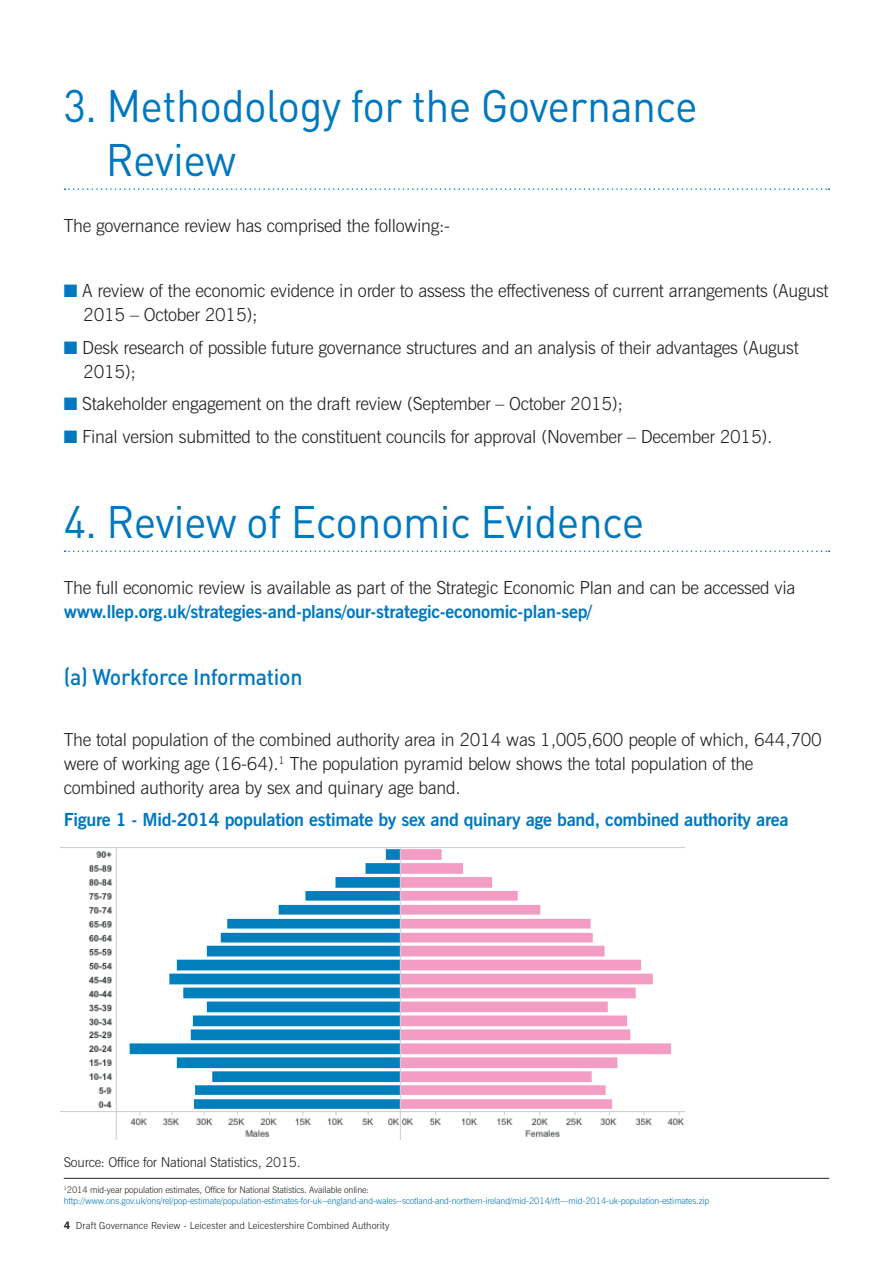
<style>
.page{position:relative;width:893px;height:1263px;background:#fff}
.page>*{position:absolute;margin:0;border:0;box-sizing:border-box;transform-origin:0 0}
.t1{font:45px/54px "DIN";letter-spacing:-.015em;color:#0078bf;scale:.95 1}
.t2{font:500 22.5px "DIN";letter-spacing:-.015em;color:#0078bf;scale:.95 1}
.t3{font:300 18px/24px "News Gothic BT";letter-spacing:-.015em;color:#231f20}
.t4{font:700 18px "News Gothic BT";letter-spacing:-.015em;color:#0078bf}
.t5{font:300 13.5px "News Gothic BT";letter-spacing:-.015em;color:#231f20}
.t6{font:300 9.75px "News Gothic BT";letter-spacing:.01em;color:#231f20}
.t7{font:300 9px/10.8px "News Gothic BT";letter-spacing:-.015em;color:#0078bf}
.s1{color:#0078bf}
.s2{color:#231f20}
.s3{font-family:"Franklin Gothic IT Cby BT";font-weight:600;font-size:10.5px}
</style>
<div class="page">
<svg style="left:65px;top:188px;width:764px;height:2px"></svg>
<svg style="left:65px;top:550px;width:764px;height:2px"></svg>
<img style="left:60px;top:847px;width:625px;height:293px">
<hr style="left:64px;top:1178px;width:765px;height:1px;background:#231f20">
<h1 class="t1" style="left:106px;top:78px;width:625px;text-indent:-42px">3. Methodology for the Governance<br>Review</h1>
<p class="t3" style="left:64px;top:214px;width:388px">The governance review has comprised the following:-</p>
<p class="t3" style="left:83px;top:279px;width:747px;text-indent:-19px"><span class="s1">■</span> A review of the economic evidence in order to assess the effectiveness of current arrangements (August<br>2015 – October 2015);</p>
<p class="t3" style="left:83px;top:335px;width:717px;text-indent:-19px"><span class="s1">■</span> Desk research of possible future governance structures and an analysis of their advantages (August<br>2015);</p>
<p class="t3" style="left:64px;top:392px;width:561px"><span class="s1">■</span> Stakeholder engagement on the draft review (September – October 2015);</p>
<p class="t3" style="left:64px;top:424px;width:710px"><span class="s1">■</span> Final version submitted to the constituent councils for approval (November – December 2015).</p>
<h1 class="t1" style="left:64px;top:494px;width:613px">4. Review of Economic Evidence</h1>
<p class="t3" style="left:64px;top:576px;width:733px">The full economic review is available as part of the Strategic Economic Plan and can be accessed via</p>
<p class="t4" style="left:64px;top:601px;width:530px">www.llep.org.uk/strategies-and-plans/our-strategic-economic-plan-sep/</p>
<p class="t2" style="left:64px;top:662px;width:253px">(a) Workforce Information</p>
<p class="t3" style="left:64px;top:727px;width:760px">The total population of the combined authority area in 2014 was 1,005,600 people of which, 644,700 were of working age (16-64).<sup>1</sup> The population pyramid below shows the total population of the combined authority area by sex and quinary age band.</p>
<p class="t4" style="left:64px;top:809px;width:726px">Figure 1 - Mid-2014 population estimate by sex and quinary age band, combined authority area</p>
<p class="t5" style="left:64px;top:1154px;width:238px">Source: Office for National Statistics, 2015.</p>
<p class="t7" style="left:64px;top:1184px;width:647px"><sup>1</sup><span class="s2">2014 mid-year population estimates, Office for National Statistics. Available online: </span>http://www.ons.gov.uk/ons/rel/pop-estimate/population-estimates-for-uk--england-and-wales--scotland-and-northern-ireland/mid-2014/rft---mid-2014-uk-population-estimates.zip</p>
<p class="t6" style="left:64px;top:1219px;width:327px"><span class="s3">4</span> Draft Governance Review - Leicester and Leicestershire Combined Authority</p>
</div>
